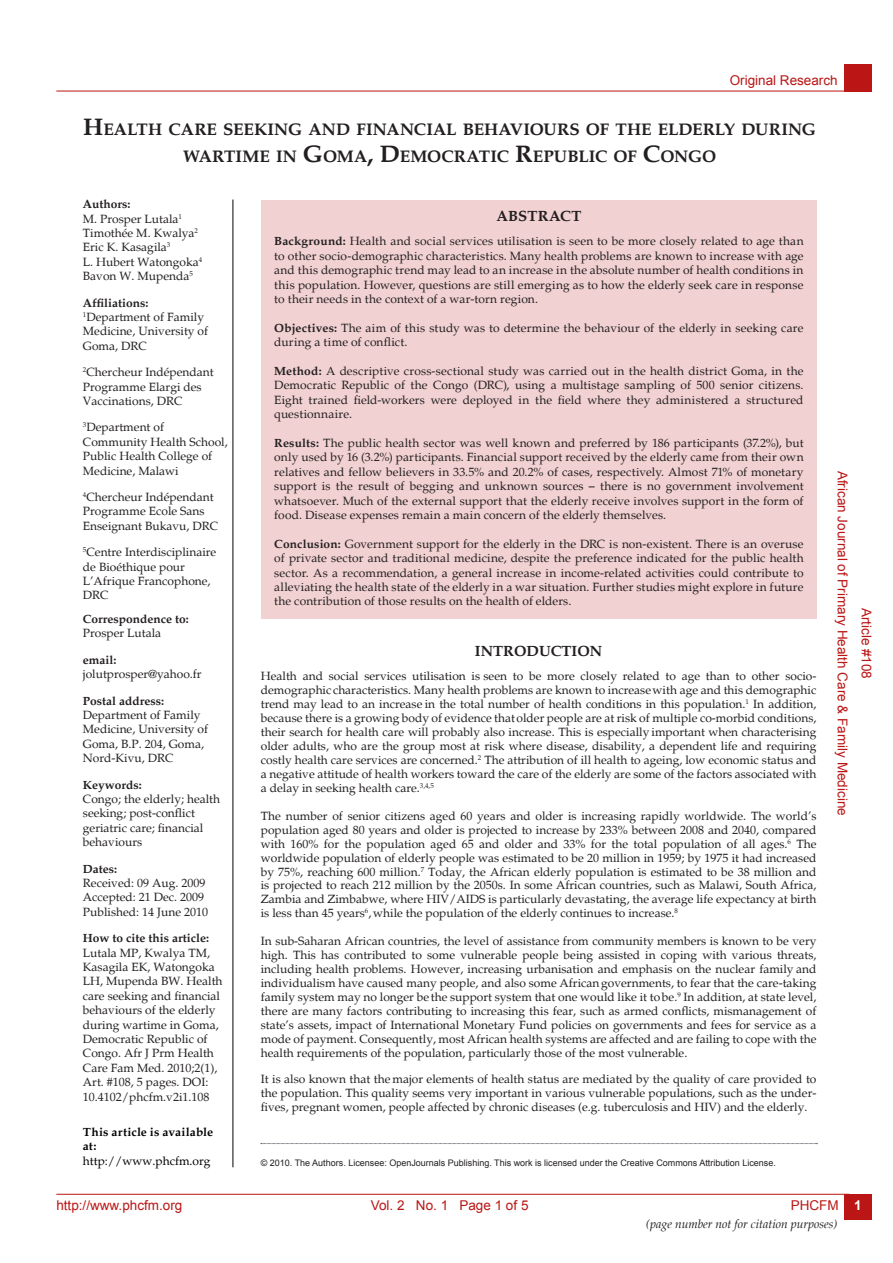
<style>
.page{position:relative;width:893px;height:1263px;background:#fff}
.page>*{position:absolute;margin:0;border:0;box-sizing:border-box;transform-origin:0 0}
.t1{font:700 16.95px/27px "Palatino";letter-spacing:.005em;color:#231f20;text-align:center}
.t2{font:700 15px "Palatino";color:#231f20}
.t3{font:13.5px "Arial";color:#bb1515}
.t4{font:700 13.5px "Arial";color:#fff}
.t5{font:12px/14.4px "Palatino";color:#231f20}
.t6{font:700 12px "Palatino";color:#231f20}
.t7{font:italic 12px "Palatino";color:#231f20}
.t8{font:700 12px/14.4px "Palatino";color:#000}
.t9{font:12px "Palatino";color:#000}
.t10{font:9px "Arial";color:#231f20}
.s1{font-size:24.3px}
.s2{font-weight:700}
</style>
<div class="page">
<hr style="left:56px;top:1194px;width:793px;height:1px;background:#bb1515">
<hr style="left:56px;top:91px;width:793px;height:1px;background:#bb1515">
<div style="left:844px;top:1194px;width:28px;height:26px;background:#bb1515"></div>
<div style="left:844px;top:64px;width:28px;height:27px;background:#bb1515"></div>
<hr style="left:233px;top:200px;width:1px;height:967px;background:#050000">
<div style="left:261px;top:200px;width:555px;height:418px;background:#f1d1d1"></div>
<svg style="left:261px;top:1143px;width:556px;height:1px"></svg>
<p class="t3" style="left:730px;top:71px;width:110px">Original Research</p>
<h1 class="t1" style="left:83px;top:116px;width:734px"><span class="s1">H</span>EALTH CARE SEEKING AND FINANCIAL BEHAVIOURS OF THE ELDERLY DURING<br>WARTIME IN <span class="s1">G</span>OMA<span class="s1">, D</span>EMOCRATIC <span class="s1">R</span>EPUBLIC OF <span class="s1">C</span>ONGO</h1>
<p class="t5" style="left:83px;top:197px;width:121px"><span class="s2">Authors:<br></span>M. Prosper Lutala<sup>1<br></sup>Timothée M. Kwalya<sup>2<br></sup>Eric K. Kasagila<sup>3<br></sup>L. Hubert Watongoka<sup>4<br></sup>Bavon W. Mupenda<sup>5</sup></p>
<p class="t5" style="left:83px;top:296px;width:127px"><span class="s2">Affiliations:<br></span><sup>1</sup>Department of Family<br>Medicine, University of<br>Goma, DRC</p>
<p class="t5" style="left:83px;top:365px;width:132px"><sup>2</sup>Chercheur Indépendant<br>Programme Elargi des<br>Vaccinations, DRC</p>
<p class="t5" style="left:83px;top:420px;width:146px"><sup>3</sup>Department of<br>Community Health School,<br>Public Health College of<br>Medicine, Malawi</p>
<p class="t5" style="left:83px;top:490px;width:137px"><sup>4</sup>Chercheur Indépendant<br>Programme Ecole Sans<br>Enseignant Bukavu, DRC</p>
<p class="t5" style="left:83px;top:545px;width:135px"><sup>5</sup>Centre Interdisciplinaire de Bioéthique pour<br>L’Afrique Francophone,<br>DRC</p>
<p class="t6" style="left:83px;top:612px;width:107px">Correspondence to:</p>
<p class="t5" style="left:83px;top:626px;width:80px">Prosper Lutala</p>
<p class="t6" style="left:83px;top:653px;width:35px">email:</p>
<p class="t5" style="left:83px;top:667px;width:120px">jolutprosper@yahoo.fr</p>
<p class="t6" style="left:83px;top:693px;width:83px">Postal address:</p>
<p class="t5" style="left:83px;top:708px;width:127px">Department of Family<br>Medicine, University of<br>Goma, B.P. 204, Goma,<br>Nord-Kivu, DRC</p>
<p class="t6" style="left:83px;top:777px;width:61px">Keywords:</p>
<p class="t5" style="left:83px;top:792px;width:139px">Congo; the elderly; health seeking; post-conflict geriatric care; financial behaviours</p>
<p class="t6" style="left:83px;top:861px;width:36px">Dates:</p>
<p class="t5" style="left:83px;top:876px;width:127px">Received: 09 Aug. 2009<br>Accepted: 21 Dec. 2009<br>Published: 14 June 2010</p>
<p class="t6" style="left:83px;top:931px;width:128px">How to cite this article:</p>
<p class="t5" style="left:83px;top:945px;width:141px">Lutala MP, Kwalya TM,<br>Kasagila EK, Watongoka<br>LH, Mupenda BW. Health care seeking and financial behaviours of the elderly during wartime in Goma,<br>Democratic Republic of<br>Congo. Afr J Prm Health<br>Care Fam Med. 2010;2(1),<br>Art. #108, 5 pages. DOI:<br>10.4102/phcfm.v2i1.108</p>
<p class="t8" style="left:83px;top:1125px;width:132px">This article is available at:</p>
<p class="t9" style="left:83px;top:1154px;width:129px">http://www.phcfm.org</p>
<p class="t2" style="left:496px;top:208px;width:65px">Abstract</p>
<p class="t5" style="left:274px;top:234px;width:531px;text-align:justify"><span class="s2">Background:</span> Health and social services utilisation is seen to be more closely related to age than to other socio-demographic characteristics. Many health problems are known to increase with age and this demographic trend may lead to an increase in the absolute number of health conditions in this population. However, questions are still emerging as to how the elderly seek care in response to their needs in the context of a war-torn region.</p>
<p class="t5" style="left:274px;top:321px;width:531px"><span class="s2">Objectives:</span> The aim of this study was to determine the behaviour of the elderly in seeking care during a time of conflict.</p>
<p class="t5" style="left:274px;top:364px;width:531px;text-align:justify"><span class="s2">Method:</span> A descriptive cross-sectional study was carried out in the health district Goma, in the Democratic Republic of the Congo (DRC), using a multistage sampling of 500 senior citizens.<br>Eight trained field-workers were deployed in the field where they administered a structured questionnaire.</p>
<p class="t5" style="left:274px;top:436px;width:531px;text-align:justify"><span class="s2">Results:</span> The public health sector was well known and preferred by 186 participants (37.2%), but only used by 16 (3.2%) participants. Financial support received by the elderly came from their own relatives and fellow believers in 33.5% and 20.2% of cases, respectively. Almost 71% of monetary support is the result of begging and unknown sources – there is no government involvement whatsoever. Much of the external support that the elderly receive involves support in the form of food. Disease expenses remain a main concern of the elderly themselves.</p>
<p class="t5" style="left:274px;top:537px;width:531px;text-align:justify"><span class="s2">Conclusion:</span> Government support for the elderly in the DRC is non-existent. There is an overuse of private sector and traditional medicine, despite the preference indicated for the public health sector. As a recommendation, a general increase in income-related activities could contribute to alleviating the health state of the elderly in a war situation. Further studies might explore in future the contribution of those results on the health of elders.</p>
<p class="t2" style="left:475px;top:642px;width:87px">Introductio</p>
<p class="t2" style="left:590px;top:642px;width:14px">n</p>
<p class="t5" style="left:261px;top:669px;width:557px;line-height:14px;text-align:justify">Health and social services utilisation is seen to be more closely related to age than to other socio&shy;demographic characteristics. Many health problems are known to increasewith age and this demographic trend may lead to an increase in the total number of health conditions in this population.<sup>1</sup> In addition, because there is a growing body of evidence thatolder people are at risk of multiple co-morbid conditions, their search for health care will probably also increase. This is especially important when characterising older adults, who are the group most at risk where disease, disability, a dependent life and requiring costly health care services are concerned.<sup>2</sup> The attribution of ill health to ageing, low economic status and a negative attitude of health workers toward the care of the elderly are some of the factors associated with a delay in seeking health care.<sup>3,4,5</sup></p>
<p class="t5" style="left:261px;top:809px;width:557px;line-height:14px;text-align:justify">The number of senior citizens aged 60 years and older is increasing rapidly worldwide. The world’s population aged 80 years and older is projected to increase by 233% between 2008 and 2040, compared with 160% for the population aged 65 and older and 33% for the total population of all ages.<sup>6</sup> The worldwide population of elderly people was estimated to be 20 million in 1959; by 1975 it had increased by 75%, reaching 600 million.<sup>7</sup> Today, the African elderly population is estimated to be 38 million and is projected to reach 212 million by the 2050s. In some African countries, such as Malawi, South Africa, Zambia and Zimbabwe, where HIV/AIDS is particularly devastating, the average life expectancy at birth is less than 45 years<sup>6</sup>, while the population of the elderly continues to increase.<sup>8</sup></p>
<p class="t5" style="left:261px;top:934px;width:557px;line-height:14px;text-align:justify">In sub-Saharan African countries, the level of assistance from community members is known to be very high. This has contributed to some vulnerable people being assisted in coping with various threats, including health problems. However, increasing urbanisation and emphasis on the nuclear family and individualism have caused many people, and also some Africangovernments, to fear that the care-taking family system may no longer be the support system that one would like it tobe.<sup>9</sup> In addition, at state level, there are many factors contributing to increasing this fear, such as armed conflicts, mismanagement of state’s assets, impact of International Monetary Fund policies on governments and fees for service as a mode of payment. Consequently, most African health systems are affected and are failing to cope with the health requirements of the population, particularly those of the most vulnerable.</p>
<p class="t5" style="left:261px;top:1072px;width:557px;line-height:14px;text-align:justify">It is also known that the major elements of health status are mediated by the quality of care provided to the population. This quality seems very important in various vulnerable populations, such as the under&shy;fives, pregnant women, people affected by chronic diseases (e.g. tuberculosis and HIV) and the elderly.</p>
<p class="t10" style="left:261px;top:1157px;width:517px">© 2010. The Authors. Licensee: OpenJournals Publishing. This work is licensed under the Creative Commons Attribution License.</p>
<p class="t3" style="left:851px;top:471px;width:347px;rotate:90deg">African Journal of Primary Health Care &amp; Family Medicine</p>
<p class="t3" style="left:875px;top:607px;width:73px;rotate:90deg">Article #108</p>
<p class="t3" style="left:371px;top:1196px;width:159px">Vol. 2 No. 1 Page 1 of 5</p>
<p class="t3" style="left:56px;top:1196px;width:128px">http://www.phcfm.org</p>
<p class="t3" style="left:791px;top:1196px;width:49px">PHCFM</p>
<p class="t7" style="left:646px;top:1217px;width:193px">(page number not for citation purposes)</p>
<p class="t4" style="left:854px;top:1196px;width:9px">1</p>
</div>
